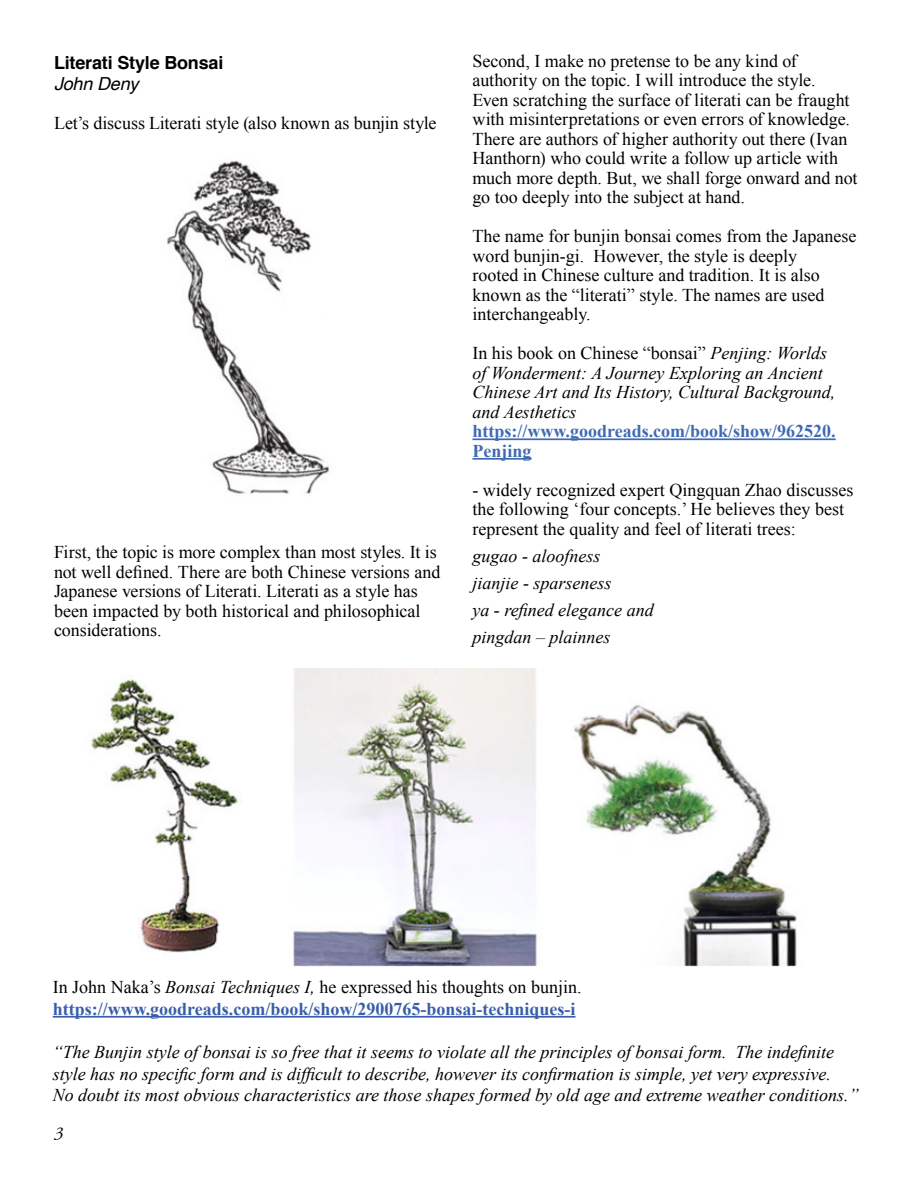
<style>
.page{position:relative;width:918px;height:1188px;background:#fff}
.page>*{position:absolute;margin:0;border:0;box-sizing:border-box;transform-origin:0 0}
.t1{font:18px/19.5px "Times New Roman";color:#000}
.t2{font:italic 18px/19.5px "Times New Roman";color:#000}
.t3{font:700 18px/21.6px "Times New Roman";color:#385eab}
.t4{font:700 18px/19.5px "Times New Roman";color:#3f6ab3}
.t5{font:700 18px "Helvetica";letter-spacing:-.01em;color:#000}
.t6{font:italic 18px "Helvetica";letter-spacing:-.01em;color:#000}
.t7{font:italic 18px "Adobe Garamond Pro";color:#000}
.s1{font-style:normal}
.s2{font-weight:400;color:#000}
.s3{font-weight:400;font-style:italic;color:#000}
</style>
<div class="page">
<hr style="left:472px;top:438px;width:364px;height:2px;background:#3f6ab3">
<hr style="left:472px;top:458px;width:60px;height:2px;background:#3f6ab3">
<img style="left:167px;top:161px;width:162px;height:333px">
<img style="left:91px;top:669px;width:706px;height:298px">
<hr style="left:53px;top:1016px;width:522px;height:2px;background:#385eab">
<p class="t5" style="left:54px;top:48px;width:171px">Literati Style Bonsai</p>
<p class="t6" style="left:54px;top:69px;width:86px">John Deny</p>
<p class="t1" style="left:54px;top:113px;width:384px">Let’s discuss Literati style (also known as bunjin style</p>
<p class="t1" style="left:54px;top:542px;width:388px">First, the topic is more complex than most styles. It is not well defined. There are both Chinese versions and Japanese versions of Literati. Literati as a style has been impacted by both historical and philosophical considerations.</p>
<p class="t1" style="left:472px;top:51px;width:387px">Second, I make no pretense to be any kind of authority on the topic. I will introduce the style.<br>Even scratching the surface of literati can be fraught with misinterpretations or even errors of knowledge.<br>There are authors of higher authority out there (Ivan Hanthorn) who could write a follow up article with much more depth. But, we shall forge onward and not go too deeply into the subject at hand.</p>
<p class="t1" style="left:472px;top:226px;width:385px">The name for bunjin bonsai comes from the Japanese word bunjin-gi. However, the style is deeply<br>rooted in Chinese culture and tradition. It is also known as the “literati” style. The names are used interchangeably.</p>
<p class="t2" style="left:472px;top:343px;width:364px"><span class="s1">In his book on Chinese “bonsai”</span> Penjing: Worlds of Wonderment: A Journey Exploring an Ancient Chinese Art and Its History, Cultural Background, and Aesthetics</p>
<p class="t4" style="left:472px;top:421px;width:365px">https://www.goodreads.com/book/show/962520.<br>Penjing</p>
<p class="t1" style="left:472px;top:480px;width:382px">- widely recognized expert Qingquan Zhao discusses the following ‘four concepts.’ He believes they best represent the quality and feel of literati trees:</p>
<p class="t2" style="left:472px;top:542px;width:183px;line-height:27px">gugao - aloofness<br>jianjie - sparseness<br>ya - refined elegance and pingdan – plainnes</p>
<p class="t3" style="left:53px;top:976px;width:530px"><span class="s2">In John Naka’s</span> <span class="s3">Bonsai Techniques I,</span> <span class="s2">he expressed his thoughts on bunjin. </span>https://www.goodreads.com/book/show/2900765-bonsai-techniques-i</p>
<p class="t2" style="left:53px;top:1041px;width:808px;line-height:21.6px">“The Bunjin style of bonsai is so free that it seems to violate all the principles of bonsai form. The indefinite style has no specific form and is difficult to describe, however its confirmation is simple, yet very expressive.<br>No doubt its most obvious characteristics are those shapes formed by old age and extreme weather conditions.”</p>
<p class="t7" style="left:54px;top:1123px;width:10px">3</p>
</div>
